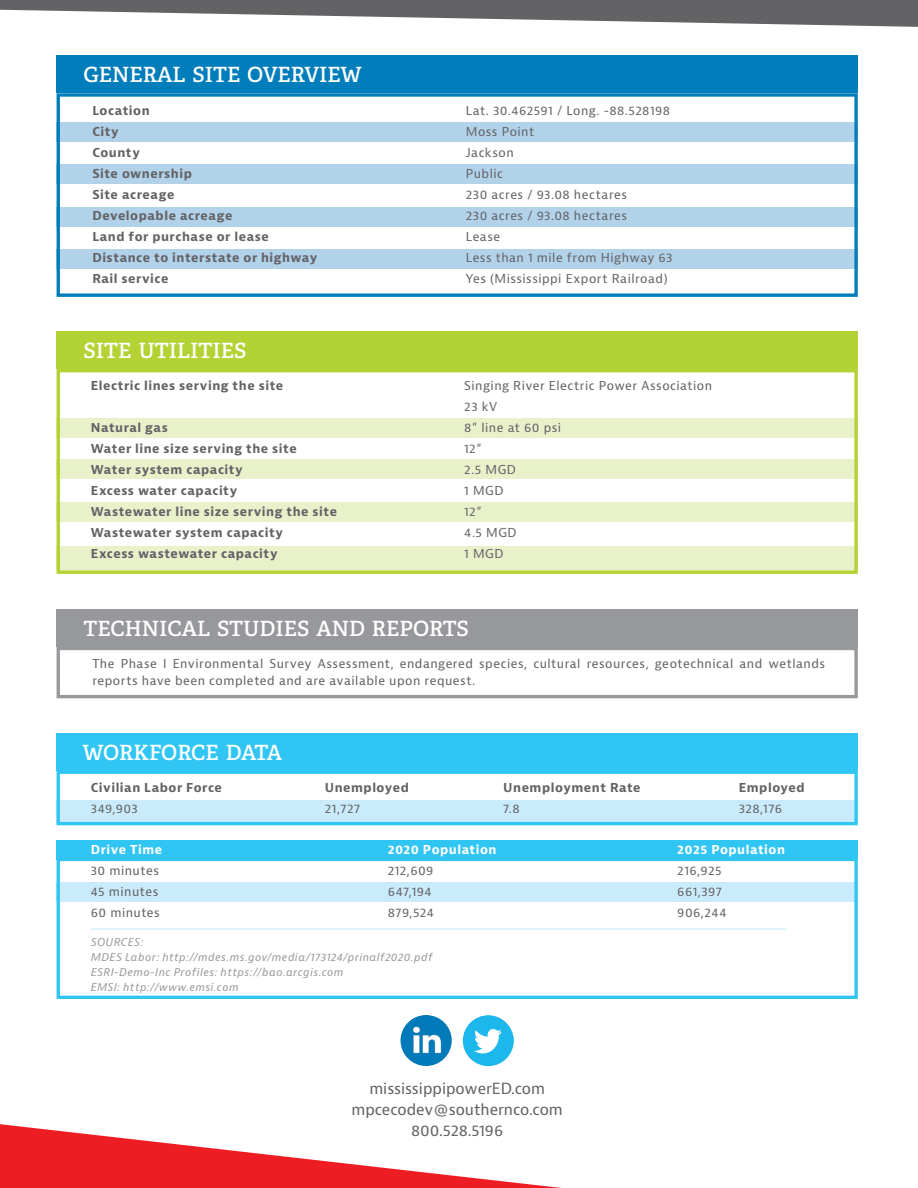
<style>
.page{position:relative;width:918px;height:1188px;background:#fff}
.page>*{position:absolute;margin:0;border:0;box-sizing:border-box;transform-origin:0 0}
.Site_Info_Header{font:600 21px "Adelle Basic";color:#fff}
.Site_Info_Header-2{font:600 21px "Adelle Basic";letter-spacing:-.02em;color:#fff}
.callout_p{font:15px/21px "Bernina Sans";color:#636366;text-align:center}
.Chart_Body_Copy{font:12px/16.5px "Bernina Sans";letter-spacing:.04em;color:#636366}
.Chart_Body_Copy-2{font:700 12px "Bernina Sans";letter-spacing:.045em;color:#636366}
.Chart_Body_Workforce{font:12px "Bernina Sans";letter-spacing:.035em;color:#636366}
.Chart_Body_Workforce-2{font:700 12px "Bernina Sans";letter-spacing:.045em;color:#636366}
.Chart_Body_Workforce-3{font:700 12px "Bernina Sans";letter-spacing:.04em;color:#fff}
.Chart_Body_Copy-3{font:italic 10.5px "Bernina Sans";letter-spacing:.045em;color:#96989b}
</style>
<div class="page">
<svg style="left:0;top:0;width:918px;height:27px"></svg>
<svg style="left:0;top:1124px;width:561px;height:64px"></svg>
<div style="left:57px;top:56px;width:801px;height:37px;background:#007dbb"></div>
<div style="left:57px;top:123px;width:801px;height:19px;background:#b2d2ea"></div>
<div style="left:57px;top:165px;width:801px;height:19px;background:#b2d2ea"></div>
<div style="left:57px;top:207px;width:801px;height:19px;background:#b2d2ea"></div>
<div style="left:57px;top:249px;width:801px;height:19px;background:#b2d2ea"></div>
<div style="left:57px;top:93px;width:801px;height:204px;border:3px solid #007dbb"></div>
<div style="left:57px;top:418px;width:801px;height:20px;background:#e9f1cb"></div>
<div style="left:57px;top:460px;width:801px;height:19px;background:#e9f1cb"></div>
<div style="left:57px;top:503px;width:801px;height:19px;background:#e9f1cb"></div>
<div style="left:57px;top:546px;width:801px;height:25px;background:#e9f1cb"></div>
<div style="left:57px;top:331px;width:801px;height:38px;background:#b3d234"></div>
<div style="left:57px;top:369px;width:801px;height:205px;border:3px solid #b3d234"></div>
<div style="left:57px;top:609px;width:801px;height:38px;background:#96989b"></div>
<div style="left:57px;top:647px;width:801px;height:51px;border:3px solid #96989b"></div>
<hr style="left:91px;top:929px;width:696px;height:1px;background:#caebfb">
<div style="left:57px;top:800px;width:801px;height:24px;background:#caebfb"></div>
<div style="left:57px;top:840px;width:801px;height:19px;background:#31c5f3"></div>
<div style="left:57px;top:883px;width:801px;height:19px;background:#caebfb"></div>
<div style="left:57px;top:733px;width:801px;height:38px;background:#31c5f3"></div>
<div style="left:57px;top:771px;width:801px;height:54px;border:3px solid #31c5f3"></div>
<div style="left:57px;top:858px;width:801px;height:141px;border:3px solid #31c5f3"></div>
<img style="left:463px;top:1015px;width:51px;height:51px;border-radius:26px">
<img style="left:401px;top:1015px;width:51px;height:51px;border-radius:26px">
<p class="Site_Info_Header" style="left:84px;top:62px;width:280px">GENERAL SITE OVERVIEW</p>
<p class="Chart_Body_Copy-2" style="left:92px;top:103px;width:59px">Location</p>
<p class="Chart_Body_Copy" style="left:466px;top:103px;width:206px">Lat. 30.462591 / Long. -88.528198</p>
<p class="Chart_Body_Copy-2" style="left:92px;top:124px;width:28px">City</p>
<p class="Chart_Body_Copy" style="left:466px;top:124px;width:70px">Moss Point</p>
<p class="Chart_Body_Copy-2" style="left:92px;top:145px;width:49px">County</p>
<p class="Chart_Body_Copy" style="left:466px;top:145px;width:49px">Jackson</p>
<p class="Chart_Body_Copy-2" style="left:92px;top:166px;width:101px">Site ownership</p>
<p class="Chart_Body_Copy" style="left:466px;top:166px;width:39px">Public</p>
<p class="Chart_Body_Copy-2" style="left:92px;top:187px;width:84px">Site acreage</p>
<p class="Chart_Body_Copy" style="left:466px;top:187px;width:163px">230 acres / 93.08 hectares</p>
<p class="Chart_Body_Copy-2" style="left:92px;top:208px;width:142px">Developable acreage</p>
<p class="Chart_Body_Copy" style="left:466px;top:208px;width:163px">230 acres / 93.08 hectares</p>
<p class="Chart_Body_Copy-2" style="left:92px;top:229px;width:178px">Land for purchase or lease</p>
<p class="Chart_Body_Copy" style="left:466px;top:229px;width:36px">Lease</p>
<p class="Chart_Body_Copy-2" style="left:92px;top:250px;width:226px">Distance to interstate or highway</p>
<p class="Chart_Body_Copy" style="left:466px;top:250px;width:208px">Less than 1 mile from Highway 63</p>
<p class="Chart_Body_Copy-2" style="left:92px;top:271px;width:78px">Rail service</p>
<p class="Chart_Body_Copy" style="left:466px;top:271px;width:203px">Yes (Mississippi Export Railroad)</p>
<p class="Site_Info_Header" style="left:84px;top:337px;width:165px">SITE UTILITIES</p>
<p class="Chart_Body_Copy-2" style="left:91px;top:378px;width:194px">Electric lines serving the site</p>
<p class="Chart_Body_Copy" style="left:464px;top:378px;width:249px">Singing River Electric Power Association</p>
<p class="Chart_Body_Copy" style="left:464px;top:399px;width:35px">23 kV</p>
<p class="Chart_Body_Copy-2" style="left:91px;top:420px;width:79px">Natural gas</p>
<p class="Chart_Body_Copy" style="left:464px;top:420px;width:98px">8” line at 60 psi</p>
<p class="Chart_Body_Copy-2" style="left:91px;top:441px;width:208px">Water line size serving the site</p>
<p class="Chart_Body_Copy" style="left:464px;top:441px;width:19px">12”</p>
<p class="Chart_Body_Copy-2" style="left:91px;top:462px;width:154px">Water system capacity</p>
<p class="Chart_Body_Copy" style="left:464px;top:462px;width:53px">2.5 MGD</p>
<p class="Chart_Body_Copy-2" style="left:91px;top:483px;width:148px">Excess water capacity</p>
<p class="Chart_Body_Copy" style="left:464px;top:483px;width:41px">1 MGD</p>
<p class="Chart_Body_Copy-2" style="left:91px;top:504px;width:248px">Wastewater line size serving the site</p>
<p class="Chart_Body_Copy" style="left:464px;top:504px;width:19px">12”</p>
<p class="Chart_Body_Copy-2" style="left:91px;top:525px;width:194px">Wastewater system capacity</p>
<p class="Chart_Body_Copy" style="left:464px;top:525px;width:54px">4.5 MGD</p>
<p class="Chart_Body_Copy-2" style="left:91px;top:546px;width:188px">Excess wastewater capacity</p>
<p class="Chart_Body_Copy" style="left:464px;top:546px;width:41px">1 MGD</p>
<p class="Site_Info_Header" style="left:84px;top:615px;width:387px">TECHNICAL STUDIES AND REPORTS</p>
<p class="Chart_Body_Copy" style="left:92px;top:656px;width:734px">The Phase I Environmental Survey Assessment, endangered species, cultural resources, geotechnical and wetlands reports have been completed and are available upon request.</p>
<p class="Site_Info_Header-2" style="left:82px;top:739px;width:201px">WORKFORCE DATA</p>
<p class="Chart_Body_Workforce-2" style="left:91px;top:780px;width:133px">Civilian Labor Force</p>
<p class="Chart_Body_Workforce-2" style="left:325px;top:780px;width:86px">Unemployed</p>
<p class="Chart_Body_Workforce-2" style="left:503px;top:780px;width:139px">Unemployment Rate</p>
<p class="Chart_Body_Workforce-2" style="left:739px;top:780px;width:67px">Employed</p>
<p class="Chart_Body_Workforce" style="left:91px;top:801px;width:49px">349,903</p>
<p class="Chart_Body_Workforce" style="left:325px;top:801px;width:37px">21,727</p>
<p class="Chart_Body_Workforce" style="left:503px;top:801px;width:18px">7.8</p>
<p class="Chart_Body_Workforce" style="left:739px;top:801px;width:45px">328,176</p>
<p class="Chart_Body_Workforce-3" style="left:91px;top:842px;width:73px">Drive Time</p>
<p class="Chart_Body_Workforce-3" style="left:388px;top:842px;width:110px">2020 Population</p>
<p class="Chart_Body_Workforce-3" style="left:677px;top:842px;width:109px">2025 Population</p>
<p class="Chart_Body_Workforce" style="left:91px;top:863px;width:70px">30 minutes</p>
<p class="Chart_Body_Workforce" style="left:388px;top:863px;width:47px">212,609</p>
<p class="Chart_Body_Workforce" style="left:677px;top:863px;width:46px">216,925</p>
<p class="Chart_Body_Workforce" style="left:91px;top:884px;width:69px">45 minutes</p>
<p class="Chart_Body_Workforce" style="left:388px;top:884px;width:46px">647,194</p>
<p class="Chart_Body_Workforce" style="left:677px;top:884px;width:46px">661,397</p>
<p class="Chart_Body_Workforce" style="left:91px;top:905px;width:71px">60 minutes</p>
<p class="Chart_Body_Workforce" style="left:388px;top:905px;width:48px">879,524</p>
<p class="Chart_Body_Workforce" style="left:677px;top:905px;width:51px">906,244</p>
<p class="Chart_Body_Copy-3" style="left:91px;top:936px;width:54px">SOURCES:</p>
<p class="Chart_Body_Copy-3" style="left:91px;top:951px;width:343px">MDES Labor: http://mdes.ms.gov/media/173124/prinalf2020.pdf</p>
<p class="Chart_Body_Copy-3" style="left:91px;top:966px;width:254px">ESRI-Demo-Inc Profiles: https://bao.arcgis.com</p>
<p class="Chart_Body_Copy-3" style="left:91px;top:981px;width:149px">EMSI: http://www.emsi.com</p>
<p class="callout_p" style="left:352px;top:1079px;width:213px">mississippipowerED.com mpcecodev@southernco.com<br>800.528.5196</p>
</div>
